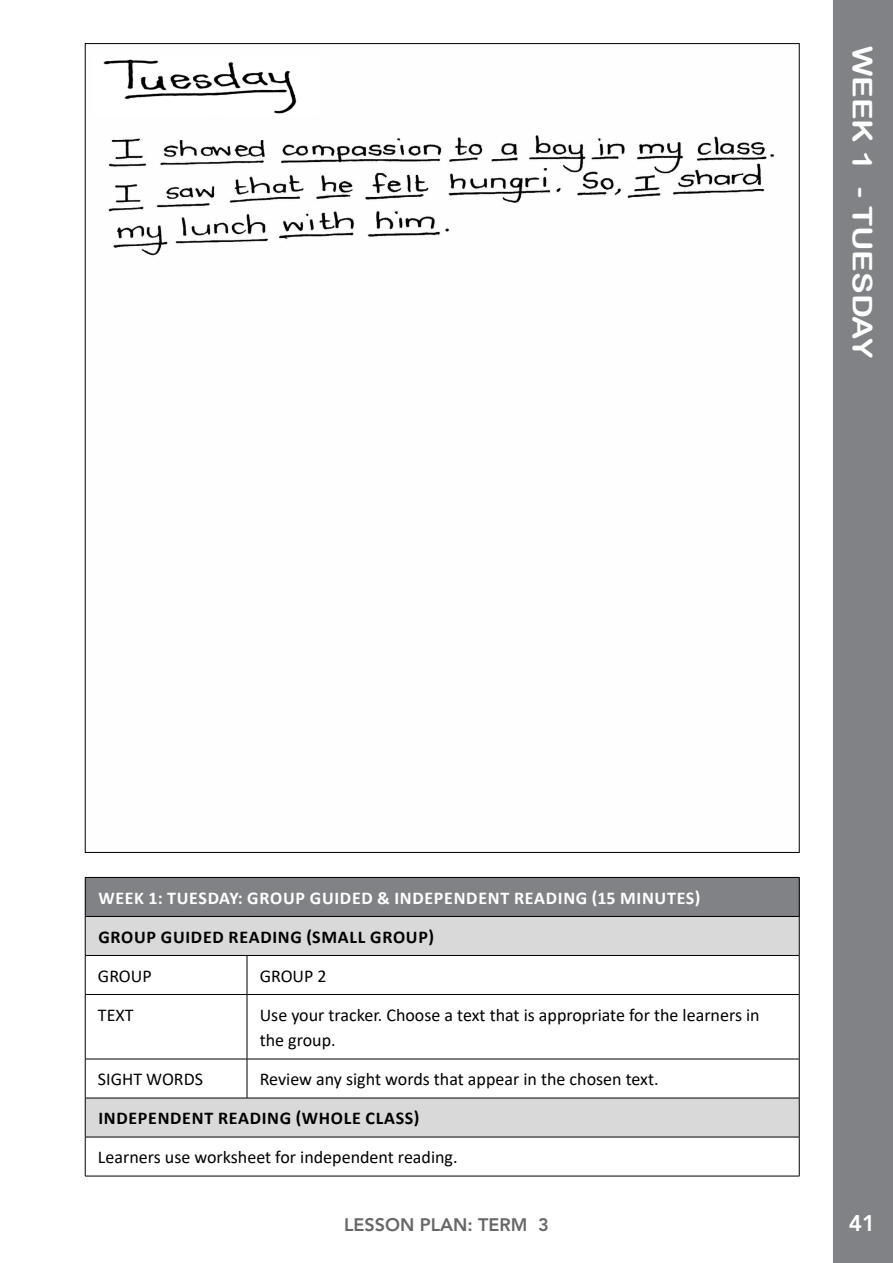
<style>
.page{position:relative;width:893px;height:1263px;background:#fff}
.page>*{position:absolute;margin:0;border:0;box-sizing:border-box;transform-origin:0 0}
.t1{font:27px "Arial Rounded MT Bold";color:#fff;scale:1.2 1}
.t2{font:800 22.5px "Avenir LT Std";color:#fff}
.t3{font:18px/25.5px "Calibri";color:#000}
.t4{font:700 18px "Calibri";letter-spacing:.04em;color:#000}
.t5{font:700 18px "Calibri";letter-spacing:.04em;color:#fff}
.t6{font:800 18px "Avenir LT Std";color:#686767}
</style>
<div class="page">
<div style="left:833px;top:0;width:60px;height:1263px;background:#808285"></div>
<div style="left:85px;top:877px;width:714px;height:39px;background:#808285"></div>
<svg style="left:86px;top:917px;width:713px;height:220px"></svg>
<hr style="left:85px;top:877px;width:162px;height:1px;background:#000">
<hr style="left:85px;top:878px;width:1px;height:38px;background:#000">
<hr style="left:247px;top:877px;width:552px;height:1px;background:#000">
<hr style="left:799px;top:878px;width:1px;height:38px;background:#000">
<hr style="left:85px;top:916px;width:162px;height:1px;background:#000">
<hr style="left:85px;top:917px;width:1px;height:38px;background:#000">
<hr style="left:247px;top:916px;width:552px;height:1px;background:#000">
<hr style="left:799px;top:917px;width:1px;height:38px;background:#000">
<hr style="left:85px;top:955px;width:162px;height:1px;background:#000">
<hr style="left:85px;top:956px;width:1px;height:38px;background:#000">
<hr style="left:247px;top:955px;width:552px;height:1px;background:#000">
<hr style="left:247px;top:956px;width:1px;height:38px;background:#000">
<hr style="left:799px;top:956px;width:1px;height:38px;background:#000">
<hr style="left:85px;top:994px;width:162px;height:1px;background:#000">
<hr style="left:85px;top:995px;width:1px;height:64px;background:#000">
<hr style="left:247px;top:994px;width:552px;height:1px;background:#000">
<hr style="left:247px;top:995px;width:1px;height:64px;background:#000">
<hr style="left:799px;top:995px;width:1px;height:64px;background:#000">
<hr style="left:85px;top:1059px;width:162px;height:1px;background:#000">
<hr style="left:85px;top:1059px;width:1px;height:39px;background:#000">
<hr style="left:247px;top:1059px;width:552px;height:1px;background:#000">
<hr style="left:247px;top:1059px;width:1px;height:39px;background:#000">
<hr style="left:799px;top:1059px;width:1px;height:39px;background:#000">
<hr style="left:85px;top:1098px;width:162px;height:1px;background:#000">
<hr style="left:85px;top:1098px;width:1px;height:39px;background:#000">
<hr style="left:247px;top:1098px;width:552px;height:1px;background:#000">
<hr style="left:799px;top:1098px;width:1px;height:39px;background:#000">
<hr style="left:85px;top:1137px;width:162px;height:1px;background:#000">
<hr style="left:85px;top:1137px;width:1px;height:39px;background:#000">
<hr style="left:247px;top:1137px;width:552px;height:1px;background:#000">
<hr style="left:799px;top:1137px;width:1px;height:39px;background:#000">
<hr style="left:85px;top:1176px;width:162px;height:1px;background:#000">
<hr style="left:247px;top:1176px;width:552px;height:1px;background:#000">
<img style="left:108px;top:135px;width:667px;height:121px">
<img style="left:103px;top:59px;width:194px;height:55px">
<h1 class="t1" style="left:878px;top:46px;width:262px;rotate:90deg">WEEK 1 - TUESDAY</h1>
<p class="t5" style="left:98px;top:885px;width:604px">WEEK 1: TUESDAY: GROUP GUIDED &amp; INDEPENDENT READING (15 MINUTES)</p>
<p class="t4" style="left:98px;top:924px;width:337px">GROUP GUIDED READING (SMALL GROUP)</p>
<p class="t3" style="left:98px;top:962px;width:55px">GROUP</p>
<p class="t3" style="left:260px;top:962px;width:68px">GROUP 2</p>
<p class="t3" style="left:98px;top:1001px;width:37px">TEXT</p>
<p class="t3" style="left:260px;top:1001px;width:501px">Use your tracker. Choose a text that is appropriate for the learners in the group.</p>
<p class="t3" style="left:98px;top:1066px;width:107px">SIGHT WORDS</p>
<p class="t3" style="left:260px;top:1066px;width:400px">Review any sight words that appear in the chosen text.</p>
<p class="t4" style="left:98px;top:1105px;width:323px">INDEPENDENT READING (WHOLE CLASS)</p>
<p class="t3" style="left:98px;top:1144px;width:361px">Learners use worksheet for independent reading.</p>
<p class="t6" style="left:344px;top:1214px;width:206px">LESSON PLAN: TERM 3</p>
<p class="t2" style="left:849px;top:1210px;width:28px">41</p>
</div>
